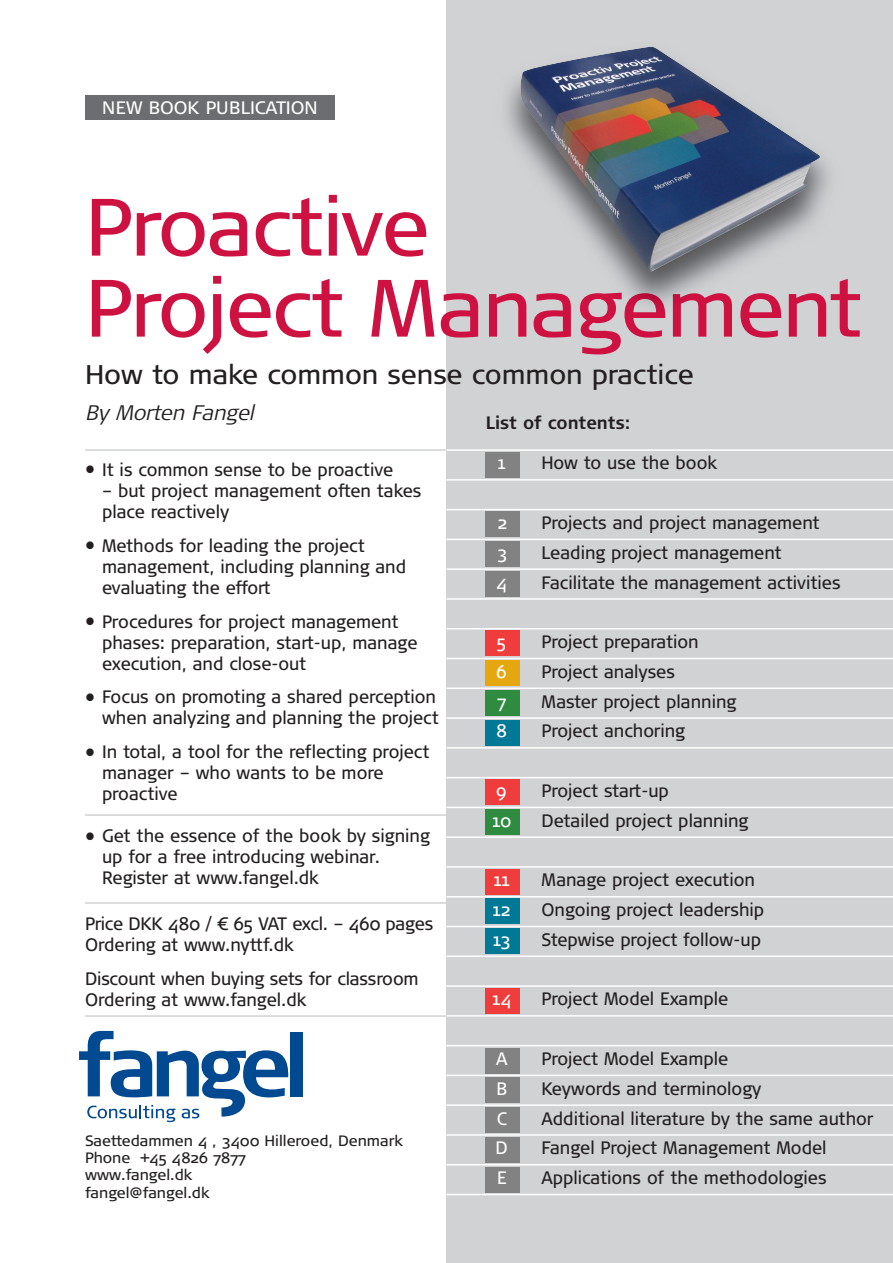
<style>
.page{position:relative;width:893px;height:1263px;background:#fff}
.page>*{position:absolute;margin:0;border:0;box-sizing:border-box;transform-origin:0 0}
.t1{font:81px/81px "Signa Normal";letter-spacing:-.02em;color:#cd1141}
.t2{font:27px "Signa Normal";letter-spacing:-.01em;color:#231f20}
.t3{font:italic 300 21px "Signa Normal";color:#231f20}
.t4{font:18px/21px "Signa Normal";color:#231f20;scale:.95 1}
.t5{font:18px "Signa Normal";color:#fff;scale:.95 1}
.t6{font:18px "Signa Normal";color:#fff}
.t7{font:700 18px "Signa Normal";color:#231f20;scale:.95 1}
.t8{font:15px/17.2px "Signa Normal";color:#231f20}
.s1{font-size:22.5px}
</style>
<div class="page">
<div style="left:446px;top:0;width:447px;height:1263px;background:#d1d2d4"></div>
<div style="left:85px;top:96px;width:249px;height:24px;background:#6c6d70"></div>
<hr style="left:85px;top:449px;width:361px;height:2px;background:#d1d2d4">
<hr style="left:85px;top:1015px;width:361px;height:2px;background:#d1d2d4">
<hr style="left:85px;top:902px;width:361px;height:2px;background:#d1d2d4">
<hr style="left:85px;top:814px;width:361px;height:2px;background:#d1d2d4">
<div style="left:290px;top:1032px;width:12px;height:64px;background:#014990"></div>
<svg style="left:79px;top:1031px;width:210px;height:91px"></svg>
<img style="left:506px;top:79px;width:354px;height:276px">
<img style="left:454px;top:276px;width:278px;height:78px">
<img style="left:520px;top:47px;width:300px;height:225px">
<div style="left:486px;top:1048px;width:34px;height:25px;background:#828283"></div>
<div style="left:486px;top:1077px;width:34px;height:26px;background:#828283"></div>
<div style="left:486px;top:1107px;width:34px;height:26px;background:#828283"></div>
<div style="left:486px;top:1137px;width:34px;height:25px;background:#828283"></div>
<div style="left:486px;top:1167px;width:34px;height:25px;background:#828283"></div>
<div style="left:486px;top:452px;width:34px;height:26px;background:#828283"></div>
<div style="left:486px;top:512px;width:34px;height:25px;background:#828283"></div>
<div style="left:486px;top:541px;width:34px;height:26px;background:#828283"></div>
<div style="left:486px;top:571px;width:34px;height:26px;background:#828283"></div>
<div style="left:486px;top:631px;width:34px;height:25px;background:#ee3d3c"></div>
<div style="left:486px;top:660px;width:34px;height:26px;background:#e5a710"></div>
<div style="left:486px;top:690px;width:34px;height:26px;background:#2e8b40"></div>
<div style="left:486px;top:720px;width:34px;height:25px;background:#007997"></div>
<div style="left:486px;top:779px;width:34px;height:26px;background:#ee3d3c"></div>
<div style="left:486px;top:809px;width:34px;height:26px;background:#2e8b40"></div>
<div style="left:486px;top:869px;width:34px;height:25px;background:#ee3d3c"></div>
<div style="left:486px;top:899px;width:34px;height:25px;background:#007997"></div>
<div style="left:486px;top:928px;width:34px;height:26px;background:#007997"></div>
<div style="left:486px;top:988px;width:34px;height:25px;background:#ee3d3c"></div>
<hr style="left:446px;top:449px;width:447px;height:2px;background:#fff">
<hr style="left:446px;top:479px;width:447px;height:2px;background:#fff">
<hr style="left:446px;top:509px;width:447px;height:1px;background:#fff">
<hr style="left:446px;top:539px;width:447px;height:1px;background:#fff">
<hr style="left:446px;top:568px;width:447px;height:2px;background:#fff">
<hr style="left:446px;top:598px;width:447px;height:2px;background:#fff">
<hr style="left:446px;top:628px;width:447px;height:1px;background:#fff">
<hr style="left:446px;top:658px;width:447px;height:1px;background:#fff">
<hr style="left:446px;top:687px;width:447px;height:2px;background:#fff">
<hr style="left:446px;top:717px;width:447px;height:2px;background:#fff">
<hr style="left:446px;top:747px;width:447px;height:2px;background:#fff">
<hr style="left:446px;top:777px;width:447px;height:1px;background:#fff">
<hr style="left:446px;top:807px;width:447px;height:1px;background:#fff">
<hr style="left:446px;top:836px;width:447px;height:2px;background:#fff">
<hr style="left:446px;top:866px;width:447px;height:2px;background:#fff">
<hr style="left:446px;top:896px;width:447px;height:1px;background:#fff">
<hr style="left:446px;top:926px;width:447px;height:1px;background:#fff">
<hr style="left:446px;top:955px;width:447px;height:2px;background:#fff">
<hr style="left:446px;top:985px;width:447px;height:2px;background:#fff">
<hr style="left:446px;top:1015px;width:447px;height:1px;background:#fff">
<hr style="left:446px;top:1045px;width:447px;height:1px;background:#fff">
<hr style="left:446px;top:1075px;width:447px;height:1px;background:#fff">
<hr style="left:446px;top:1104px;width:447px;height:2px;background:#fff">
<hr style="left:446px;top:1134px;width:447px;height:2px;background:#fff">
<hr style="left:446px;top:1164px;width:447px;height:1px;background:#fff">
<hr style="left:446px;top:1194px;width:447px;height:1px;background:#fff">
<p class="t6" style="left:102px;top:100px;width:217px">NEW BOOK PUBLICATION</p>
<h1 class="t1" style="left:85px;top:194px;width:779px">Proactive<br>Project Management</h1>
<h2 class="t2" style="left:85px;top:364px;width:610px">How to make common sense common practice</h2>
<p class="t7" style="left:486px;top:414px;width:154px">List of contents:</p>
<p class="t5" style="left:498px;top:456px;width:10px">1</p>
<p class="t4" style="left:541px;top:454px;width:186px">How to use the book</p>
<p class="t3" style="left:85px;top:404px;width:175px">By Morten Fangel</p>
<p class="t4" style="left:85px;top:461px;width:326px"><span class="s1">•</span> It is common sense to be proactive</p>
<p class="t4" style="left:102px;top:482px;width:338px">– but project management often takes place reactively</p>
<p class="t4" style="left:102px;top:537px;width:322px;text-indent:-17px"><span class="s1">•</span> Methods for leading the project management, including planning and evaluating the effort</p>
<p class="t4" style="left:102px;top:612px;width:334px;text-indent:-17px"><span class="s1">•</span> Procedures for project management phases: preparation, start-up, manage execution, and close-out</p>
<p class="t4" style="left:85px;top:688px;width:374px;text-align:right"><span class="s1">•</span> Focus on promoting a shared perception when analyzing and planning the project</p>
<p class="t4" style="left:102px;top:743px;width:346px;text-indent:-17px"><span class="s1">•</span> In total, a tool for the reflecting project manager – who wants to be more proactive</p>
<p class="t4" style="left:102px;top:827px;width:347px;text-indent:-17px"><span class="s1">•</span> Get the essence of the book by signing up for a free introducing webinar.<br>Register at www.fangel.dk</p>
<p class="t4" style="left:85px;top:914px;width:368px">Price DKK 480 / € 65 VAT excl. – 460 pages<br>Ordering at www.nyttf.dk</p>
<p class="t4" style="left:85px;top:969px;width:353px">Discount when buying sets for classroom<br>Ordering at www.fangel.dk</p>
<p class="t5" style="left:497px;top:515px;width:12px">2</p>
<p class="t4" style="left:541px;top:514px;width:294px">Projects and project management</p>
<p class="t5" style="left:497px;top:545px;width:11px">3</p>
<p class="t4" style="left:541px;top:543px;width:254px">Leading project management</p>
<p class="t5" style="left:497px;top:575px;width:12px">4</p>
<p class="t4" style="left:541px;top:573px;width:316px">Facilitate the management activities</p>
<p class="t5" style="left:497px;top:635px;width:11px">5</p>
<p class="t4" style="left:541px;top:633px;width:167px">Project preparation</p>
<p class="t5" style="left:497px;top:664px;width:12px">6</p>
<p class="t4" style="left:541px;top:663px;width:142px">Project analyses</p>
<p class="t5" style="left:497px;top:694px;width:11px">7</p>
<p class="t4" style="left:541px;top:692px;width:207px">Master project planning</p>
<p class="t5" style="left:496px;top:724px;width:13px">8</p>
<p class="t4" style="left:541px;top:722px;width:153px">Project anchoring</p>
<p class="t5" style="left:497px;top:783px;width:12px">9</p>
<p class="t4" style="left:541px;top:782px;width:136px">Project start-up</p>
<p class="t5" style="left:492px;top:813px;width:21px">10</p>
<p class="t4" style="left:541px;top:811px;width:219px">Detailed project planning</p>
<p class="t5" style="left:494px;top:873px;width:18px">11</p>
<p class="t4" style="left:541px;top:871px;width:226px">Manage project execution</p>
<p class="t5" style="left:493px;top:903px;width:20px">12</p>
<p class="t4" style="left:541px;top:901px;width:236px">Ongoing project leadership</p>
<p class="t5" style="left:493px;top:932px;width:19px">13</p>
<p class="t4" style="left:541px;top:931px;width:233px">Stepwise project follow-up</p>
<p class="t5" style="left:492px;top:992px;width:21px">14</p>
<p class="t4" style="left:541px;top:990px;width:198px">Project Model Example</p>
<p class="t8" style="left:85px;top:1133px;width:319px">Saettedammen 4 , 3400 Hilleroed, Denmark<br>Phone +45 4826 7877<br>www.fangel.dk<br>fangel@fangel.dk</p>
<p class="t5" style="left:496px;top:1051px;width:14px">A</p>
<p class="t4" style="left:541px;top:1050px;width:198px">Project Model Example</p>
<p class="t5" style="left:496px;top:1081px;width:13px">B</p>
<p class="t4" style="left:541px;top:1079px;width:233px">Keywords and terminology</p>
<p class="t5" style="left:497px;top:1111px;width:12px">C</p>
<p class="t4" style="left:541px;top:1109px;width:351px">Additional literature by the same author</p>
<p class="t5" style="left:496px;top:1141px;width:14px">D</p>
<p class="t4" style="left:541px;top:1139px;width:302px">Fangel Project Management Model</p>
<p class="t5" style="left:497px;top:1171px;width:12px">E</p>
<p class="t4" style="left:541px;top:1169px;width:302px">Applications of the methodologies</p>
</div>
